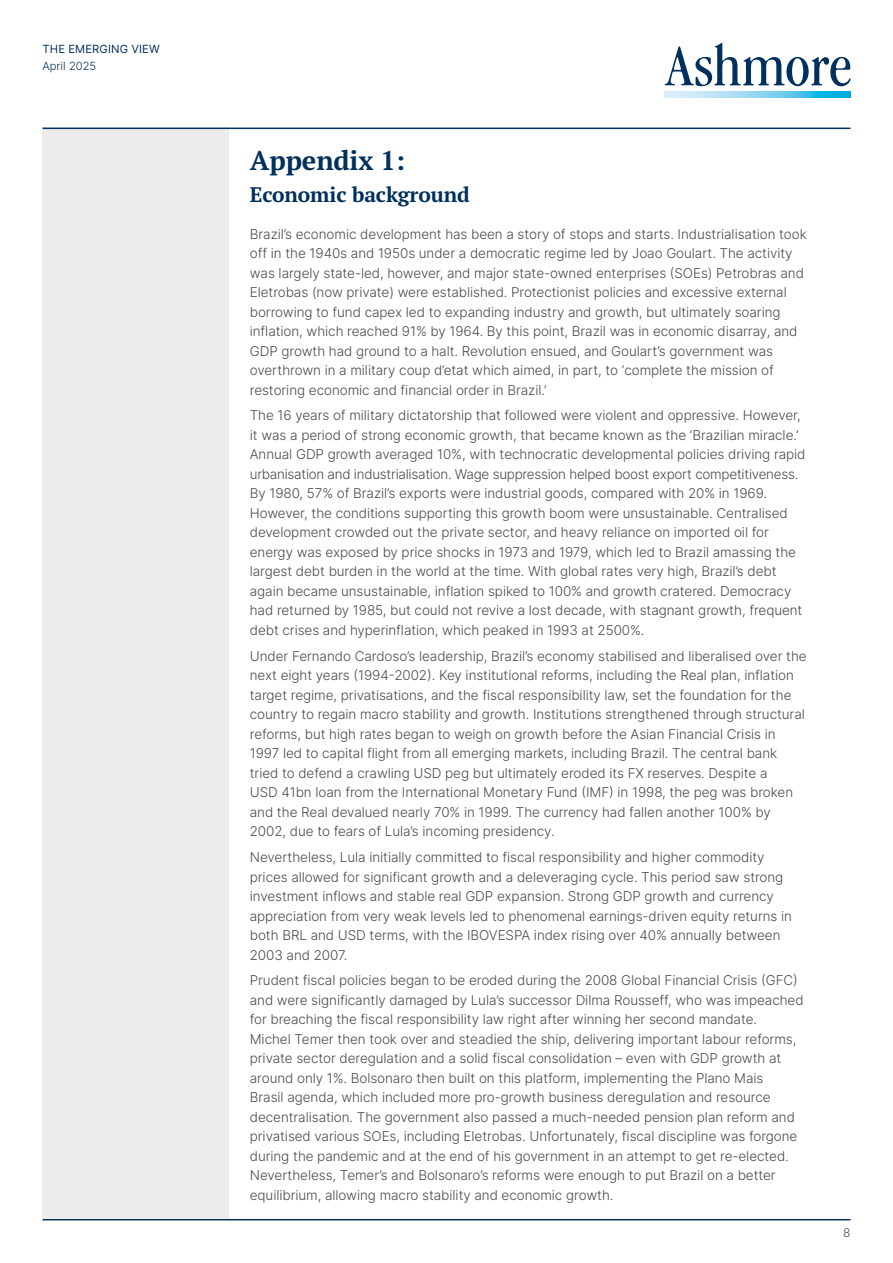
<style>
.page{position:relative;width:893px;height:1263px;background:#fff}
.page>*{position:absolute;margin:0;border:0;box-sizing:border-box;transform-origin:0 0}
.t1{font:700 27px "PT Serif Pro";letter-spacing:-.005em;color:#00305d}
.t2{font:700 21px "PT Serif Pro";letter-spacing:-.005em;color:#00305d}
.t3{font:300 13.5px/19.5px "Inter";letter-spacing:-.005em;color:#4a4a49}
.t4{font:300 12px "Inter";color:#4a4a49}
.t5{font:11.25px "Inter";letter-spacing:.01em;color:#00305d}
.t6{font:300 11.25px "Inter";color:#00305d}
</style>
<div class="page">
<svg style="left:665px;top:43px;width:185px;height:43px"></svg>
<svg style="left:665px;top:92px;width:185px;height:6px"></svg>
<hr style="left:43px;top:1219px;width:807px;height:1px;background:#00305d">
<div style="left:43px;top:128px;width:186px;height:1091px;background:#ececec"></div>
<hr style="left:43px;top:128px;width:807px;height:1px;background:#00305d">
<p class="t5" style="left:43px;top:41px;width:119px">THE EMERGING VIEW</p>
<p class="t6" style="left:43px;top:58px;width:55px">April 2025</p>
<h1 class="t1" style="left:250px;top:142px;width:157px">Appendix 1:</h1>
<h2 class="t2" style="left:250px;top:181px;width:221px">Economic background</h2>
<p class="t3" style="left:250px;top:224px;width:559px">Brazil’s economic development has been a story of stops and starts. Industrialisation took off in the 1940s and 1950s under a democratic regime led by Joao Goulart. The activity was largely state-led, however, and major state-owned enterprises (SOEs) Petrobras and Eletrobas (now private) were established. Protectionist policies and excessive external borrowing to fund capex led to expanding industry and growth, but ultimately soaring inflation, which reached 91% by 1964. By this point, Brazil was in economic disarray, and GDP growth had ground to a halt. Revolution ensued, and Goulart’s government was overthrown in a military coup d’etat which aimed, in part, to ‘complete the mission of restoring economic and financial order in Brazil.’</p>
<p class="t3" style="left:250px;top:405px;width:557px">The 16 years of military dictatorship that followed were violent and oppressive. However, it was a period of strong economic growth, that became known as the ‘Brazilian miracle.’ Annual GDP growth averaged 10%, with technocratic developmental policies driving rapid urbanisation and industrialisation. Wage suppression helped boost export competitiveness.<br>By 1980, 57% of Brazil’s exports were industrial goods, compared with 20% in 1969.<br>However, the conditions supporting this growth boom were unsustainable. Centralised development crowded out the private sector, and heavy reliance on imported oil for energy was exposed by price shocks in 1973 and 1979, which led to Brazil amassing the largest debt burden in the world at the time. With global rates very high, Brazil’s debt again became unsustainable, inflation spiked to 100% and growth cratered. Democracy had returned by 1985, but could not revive a lost decade, with stagnant growth, frequent debt crises and hyperinflation, which peaked in 1993 at 2500%.</p>
<p class="t3" style="left:250px;top:646px;width:558px">Under Fernando Cardoso’s leadership, Brazil’s economy stabilised and liberalised over the next eight years (1994-2002). Key institutional reforms, including the Real plan, inflation target regime, privatisations, and the fiscal responsibility law, set the foundation for the country to regain macro stability and growth. Institutions strengthened through structural reforms, but high rates began to weigh on growth before the Asian Financial Crisis in 1997 led to capital flight from all emerging markets, including Brazil. The central bank tried to defend a crawling USD peg but ultimately eroded its FX reserves. Despite a<br>USD 41bn loan from the International Monetary Fund (IMF) in 1998, the peg was broken and the Real devalued nearly 70% in 1999. The currency had fallen another 100% by 2002, due to fears of Lula’s incoming presidency.</p>
<p class="t3" style="left:250px;top:847px;width:544px">Nevertheless, Lula initially committed to fiscal responsibility and higher commodity prices allowed for significant growth and a deleveraging cycle. This period saw strong investment inflows and stable real GDP expansion. Strong GDP growth and currency appreciation from very weak levels led to phenomenal earnings-driven equity returns in both BRL and USD terms, with the IBOVESPA index rising over 40% annually between 2003 and 2007.</p>
<p class="t3" style="left:250px;top:970px;width:555px">Prudent fiscal policies began to be eroded during the 2008 Global Financial Crisis (GFC) and were significantly damaged by Lula’s successor Dilma Rousseff, who was impeached for breaching the fiscal responsibility law right after winning her second mandate.<br>Michel Temer then took over and steadied the ship, delivering important labour reforms, private sector deregulation and a solid fiscal consolidation – even with GDP growth at around only 1%. Bolsonaro then built on this platform, implementing the Plano Mais<br>Brasil agenda, which included more pro-growth business deregulation and resource decentralisation. The government also passed a much-needed pension plan reform and privatised various SOEs, including Eletrobas. Unfortunately, fiscal discipline was forgone during the pandemic and at the end of his government in an attempt to get re-elected.<br>Nevertheless, Temer’s and Bolsonaro’s reforms were enough to put Brazil on a better equilibrium, allowing macro stability and economic growth.</p>
<p class="t4" style="left:843px;top:1224px;width:9px">8</p>
</div>
